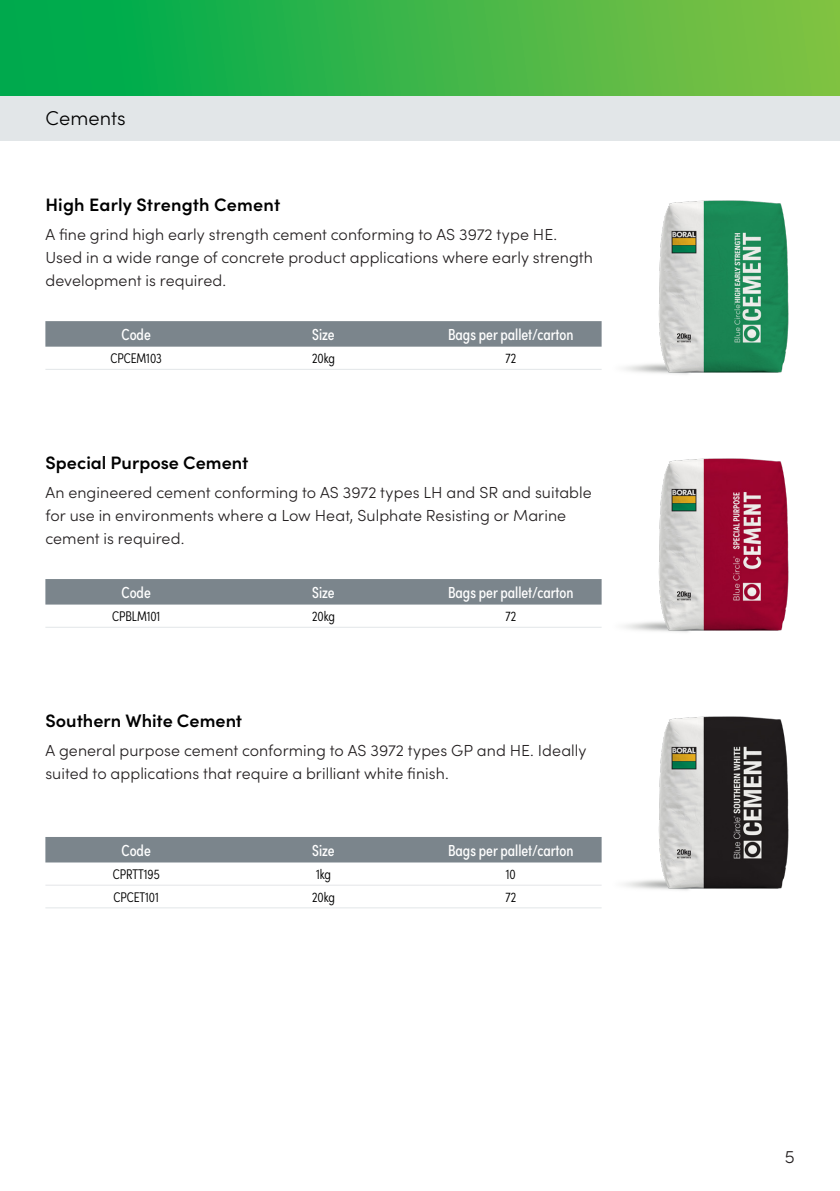
<style>
.page{position:relative;width:840px;height:1191px;background:#fff}
.page>*{position:absolute;margin:0;border:0;box-sizing:border-box;transform-origin:0 0}
.t1{font:300 20px "Sofia Pro";letter-spacing:.005em;color:#000}
.Body_Text{font:600 18px "Sofia Pro";color:#000}
.heading{font:600 18px "Sofia Pro";letter-spacing:.01em;color:#000}
.Body_Text-2{font:300 18px "Sofia Pro";color:#231f20}
.Body_Text-3{font:300 16px/23px "Sofia Pro";letter-spacing:.005em;color:#231f20}
.t2{font:16px "Sofia Pro Condensed";color:#fff}
.t3{font:300 14px "Sofia Pro Condensed";color:#000}
</style>
<div class="page">
<div style="left:0;top:95px;width:839px;height:45px;background:#e2e6e8"></div>
<svg style="left:45px;top:321px;width:556px;height:26px;background:#7d878e"></svg>
<hr style="left:45px;top:369px;width:182px;height:1px;background:#e2e6e8">
<hr style="left:227px;top:369px;width:193px;height:1px;background:#e2e6e8">
<hr style="left:420px;top:369px;width:181px;height:1px;background:#e2e6e8">
<div style="left:45px;top:837px;width:556px;height:25px;background:#7b858c"></div>
<hr style="left:45px;top:907px;width:182px;height:1px;background:#e2e6e8">
<hr style="left:227px;top:907px;width:193px;height:1px;background:#e2e6e8">
<hr style="left:420px;top:907px;width:181px;height:1px;background:#e2e6e8">
<hr style="left:45px;top:885px;width:182px;height:1px;background:#e4e5e9">
<hr style="left:227px;top:885px;width:193px;height:1px;background:#e4e5e9">
<hr style="left:420px;top:885px;width:181px;height:1px;background:#e4e5e9">
<div style="left:0;top:0;width:839px;height:95px;background:linear-gradient(to right,#00a94f,#86c242)"></div>
<img style="left:601px;top:200px;width:188px;height:175px">
<div style="left:45px;top:579px;width:556px;height:25px;background:#7b858c"></div>
<hr style="left:45px;top:627px;width:182px;height:1px;background:#e2e6e8">
<hr style="left:227px;top:627px;width:193px;height:1px;background:#e2e6e8">
<hr style="left:420px;top:627px;width:181px;height:1px;background:#e2e6e8">
<img style="left:601px;top:458px;width:188px;height:175px">
<img style="left:601px;top:716px;width:188px;height:192px">
<p class="t1" style="left:45px;top:103px;width:82px">Cements</p>
<p class="heading" style="left:45px;top:191px;width:236px">High Early Strength Cement</p>
<p class="Body_Text-3" style="left:45px;top:222px;width:548px">A fine grind high early strength cement conforming to AS 3972 type HE.<br>Used in a wide range of concrete product applications where early strength development is required.</p>
<p class="t2" style="left:121px;top:322px;width:31px">Code</p>
<p class="t2" style="left:312px;top:322px;width:24px">Size</p>
<p class="t2" style="left:448px;top:322px;width:127px">Bags per pallet/carton</p>
<p class="t3" style="left:110px;top:348px;width:53px">CPCEM103</p>
<p class="t3" style="left:312px;top:348px;width:24px">20kg</p>
<p class="t3" style="left:505px;top:348px;width:12px">72</p>
<p class="Body_Text" style="left:45px;top:449px;width:204px">Special Purpose Cement</p>
<p class="Body_Text-3" style="left:45px;top:480px;width:547px">An engineered cement conforming to AS 3972 types LH and SR and suitable for use in environments where a Low Heat, Sulphate Resisting or Marine cement is required.</p>
<p class="t2" style="left:121px;top:580px;width:31px">Code</p>
<p class="t2" style="left:312px;top:580px;width:24px">Size</p>
<p class="t2" style="left:448px;top:580px;width:127px">Bags per pallet/carton</p>
<p class="t3" style="left:112px;top:606px;width:50px">CPBLM101</p>
<p class="t3" style="left:312px;top:606px;width:24px">20kg</p>
<p class="t3" style="left:505px;top:606px;width:12px">72</p>
<p class="Body_Text" style="left:45px;top:707px;width:198px">Southern White Cement</p>
<p class="Body_Text-3" style="left:45px;top:738px;width:542px">A general purpose cement conforming to AS 3972 types GP and HE. Ideally suited to applications that require a brilliant white finish.</p>
<p class="t2" style="left:121px;top:838px;width:31px">Code</p>
<p class="t2" style="left:312px;top:838px;width:24px">Size</p>
<p class="t2" style="left:448px;top:838px;width:127px">Bags per pallet/carton</p>
<p class="t3" style="left:113px;top:864px;width:48px">CPRTT195</p>
<p class="t3" style="left:316px;top:864px;width:16px">1kg</p>
<p class="t3" style="left:505px;top:864px;width:11px">10</p>
<p class="t3" style="left:113px;top:886px;width:47px">CPCET101</p>
<p class="t3" style="left:312px;top:886px;width:24px">20kg</p>
<p class="t3" style="left:505px;top:886px;width:12px">72</p>
<p class="Body_Text-2" style="left:784px;top:1143px;width:11px">5</p>
</div>
